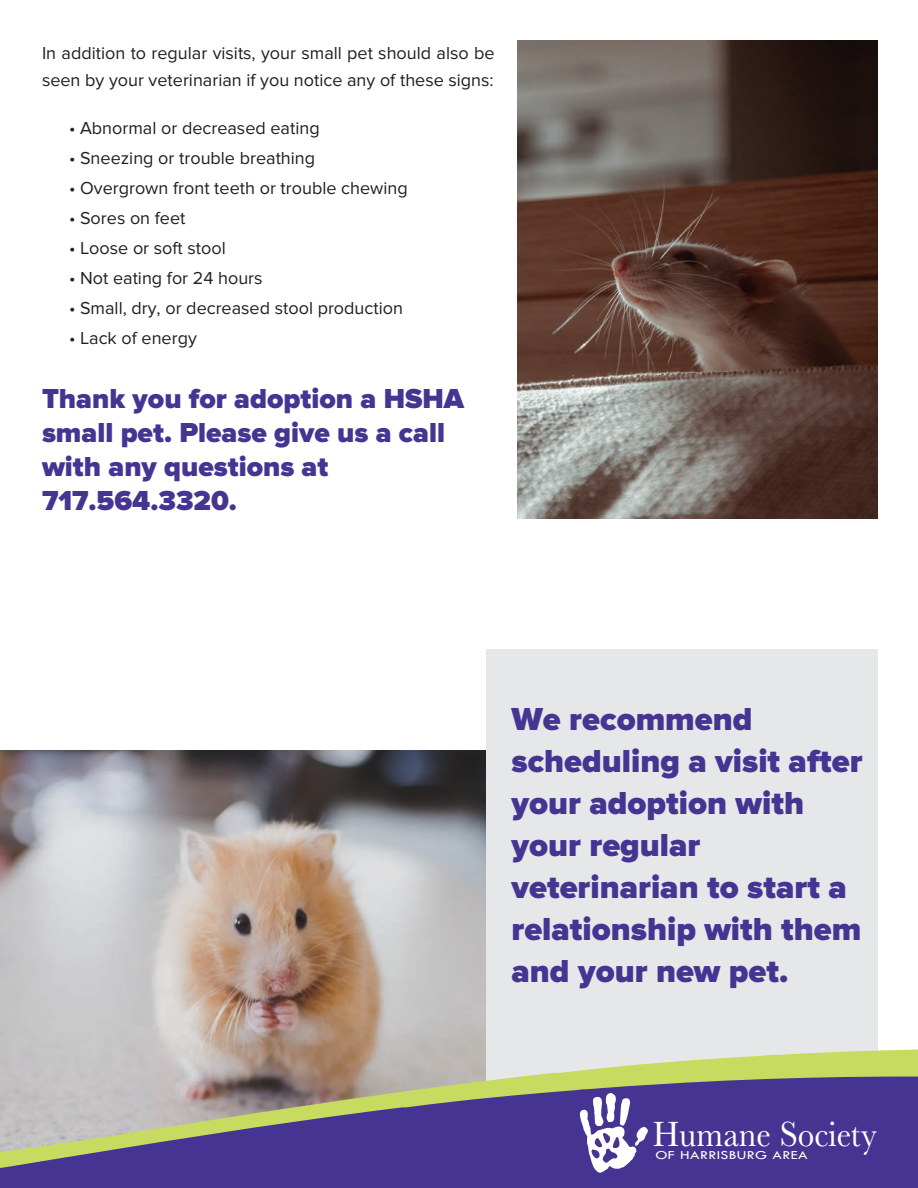
<style>
.page{position:relative;width:918px;height:1188px;background:#fff}
.page>*{position:absolute;margin:0;border:0;box-sizing:border-box;transform-origin:0 0}
.t1{font:36.15px "Baskerville URW Nar";color:#fff;scale:.96 1}
.t2{font:900 33px/42px "Proxima Nova";color:#463493}
.t3{font:900 28.5px/34.2px "Proxima Nova";color:#463493}
.t4{font:18px/27px "Proxima Nova";color:#231f20}
.t5{font:12.6px "Tw Cen";letter-spacing:.025em;color:#fff;scale:1.25 1}
</style>
<div class="page">
<img style="left:0;top:750px;width:486px;height:294px">
<div style="left:486px;top:650px;width:392px;height:434px;background:#e6e7e9"></div>
<svg style="left:0;top:1044px;width:918px;height:33px"></svg>
<svg style="left:0;top:1077px;width:918px;height:111px;background:#685b92"></svg>
<svg style="left:579px;top:1044px;width:69px;height:129px"></svg>
<img style="left:517px;top:40px;width:361px;height:479px">
<p class="t4" style="left:42px;top:39px;width:454px">In addition to regular visits, your small pet should also be seen by your veterinarian if you notice any of these signs:</p>
<p class="t4" style="left:69px;top:114px;width:252px">• Abnormal or decreased eating</p>
<p class="t4" style="left:69px;top:144px;width:248px">• Sneezing or trouble breathing</p>
<p class="t4" style="left:69px;top:174px;width:340px">• Overgrown front teeth or trouble chewing</p>
<p class="t4" style="left:69px;top:204px;width:118px">• Sores on feet</p>
<p class="t4" style="left:69px;top:234px;width:158px">• Loose or soft stool</p>
<p class="t4" style="left:69px;top:264px;width:195px">• Not eating for 24 hours</p>
<p class="t4" style="left:69px;top:294px;width:335px">• Small, dry, or decreased stool production</p>
<p class="t4" style="left:69px;top:324px;width:129px">• Lack of energy</p>
<h3 class="t3" style="left:42px;top:382px;width:424px">Thank you for adoption a HSHA small pet. Please give us a call with any questions at<br>717.564.3320.</h3>
<h2 class="t2" style="left:512px;top:699px;width:353px">We recommend scheduling a visit after your adoption with your regular veterinarian to start a relationship with them and your new pet.</h2>
<h1 class="t1" style="left:653px;top:1113px;width:235px">Humane Society</h1>
<p class="t5" style="left:655px;top:1148px;width:123px">OF HARRISBURG AREA</p>
</div>
